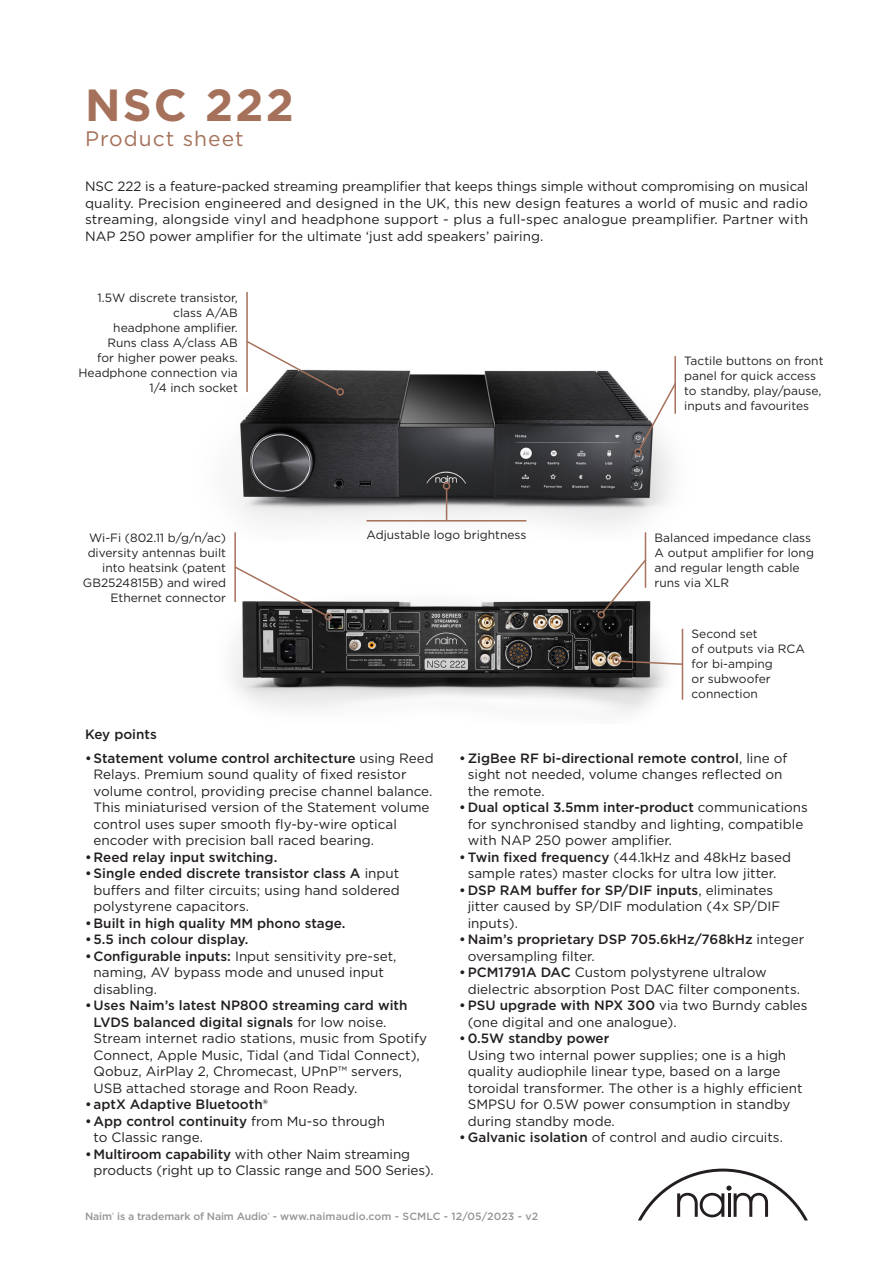
<style>
.page{position:relative;width:893px;height:1263px;background:#fff}
.page>*{position:absolute;margin:0;border:0;box-sizing:border-box;transform-origin:0 0}
.t1{font:700 45px "Gotham";letter-spacing:.05em;color:#a5715a}
.t2{font:21px "Gotham";letter-spacing:.05em;color:#a5715a}
.t3{font:13.5px/16.5px "Gotham";color:#231f20}
.t4{font:500 13.5px/16.5px "Gotham";color:#231f20}
.t5{font:12px/15px "Gotham";color:#231f20}
.t6{font:500 10.5px "Gotham";letter-spacing:-.01em;color:#939598}
.s1{font-weight:500}
.s2{font-weight:400}
</style>
<div class="page">
<img style="left:236px;top:370px;width:436px;height:172px">
<img style="left:232px;top:600px;width:452px;height:113px">
<hr style="left:674px;top:356px;width:2px;height:58px;background:#a5715a">
<svg style="left:637px;top:382px;width:39px;height:69px"></svg>
<div style="left:634px;top:448px;width:8px;height:8px;border:2px solid #a5715a;border-radius:50%"></div>
<hr style="left:234px;top:532px;width:2px;height:70px;background:#a5715a">
<svg style="left:234px;top:565px;width:94px;height:52px"></svg>
<div style="left:325px;top:613px;width:7px;height:7px;border:2px solid #a5715a;border-radius:50%"></div>
<hr style="left:246px;top:292px;width:2px;height:100px;background:#a5715a">
<svg style="left:246px;top:340px;width:94px;height:52px"></svg>
<div style="left:336px;top:388px;width:8px;height:8px;border:2px solid #a5715a;border-radius:50%"></div>
<hr style="left:645px;top:532px;width:1px;height:56px;background:#a5715a">
<svg style="left:601px;top:558px;width:46px;height:56px"></svg>
<div style="left:597px;top:611px;width:8px;height:7px;border:2px solid #a5715a;border-radius:50%"></div>
<hr style="left:682px;top:629px;width:1px;height:71px;background:#a5715a">
<svg style="left:617px;top:660px;width:67px;height:6px"></svg>
<div style="left:612px;top:657px;width:8px;height:8px;border:2px solid #a5715a;border-radius:50%"></div>
<hr style="left:366px;top:520px;width:160px;height:1px;background:#a5715a">
<hr style="left:446px;top:489px;width:1px;height:31px;background:#a5715a">
<div style="left:443px;top:482px;width:7px;height:8px;border:2px solid #a5715a;border-radius:50%"></div>
<svg style="left:638px;top:1168px;width:170px;height:52px"></svg>
<p class="t1" style="left:85px;top:75px;width:210px">NSC 222</p>
<p class="t2" style="left:85px;top:125px;width:160px">Product sheet</p>
<p class="t3" style="left:85px;top:178px;width:725px;text-align:justify">NSC 222 is a feature-packed streaming preamplifier that keeps things simple without compromising on musical quality. Precision engineered and designed in the UK, this new design features a world of music and radio streaming, alongside vinyl and headphone support - plus a full-spec analogue preamplifier. Partner with NAP 250 power amplifier for the ultimate ‘just add speakers’ pairing.</p>
<p class="t5" style="left:78px;top:290px;width:161px;text-align:right">1.5W discrete transistor, class A/AB<br>headphone amplifier.<br>Runs class A/class AB<br>for higher power peaks.<br>Headphone connection via<br>1/4 inch socket</p>
<p class="t5" style="left:83px;top:530px;width:145px;text-align:right">Wi-Fi (802.11 b/g/n/ac) diversity antennas built into heatsink (patent<br>GB2524815B) and wired<br>Ethernet connector</p>
<p class="t4" style="left:85px;top:726px;width:73px">Key points</p>
<p class="t5" style="left:366px;top:527px;width:161px">Adjustable logo brightness</p>
<p class="t5" style="left:684px;top:353px;width:141px">Tactile buttons on front panel for quick access to standby, play/pause, inputs and favourites</p>
<p class="t5" style="left:655px;top:530px;width:161px">Balanced impedance class<br>A output amplifier for long and regular length cable runs via XLR</p>
<p class="t5" style="left:692px;top:626px;width:115px">Second set<br>of outputs via RCA</p>
<p class="t5" style="left:692px;top:656px;width:83px">for bi-amping or subwoofer connection</p>
<p class="t3" style="left:94px;top:749px;width:342px;text-indent:-9px"><span class="s1">•Statement volume control architecture</span> using Reed Relays. Premium sound quality of fixed resistor volume control, providing precise channel balance.<br>This miniaturised version of the Statement volume control uses super smooth fly-by-wire optical encoder with precision ball raced bearing.</p>
<p class="t4" style="left:85px;top:848px;width:194px">•Reed relay input switching.</p>
<p class="t3" style="left:94px;top:865px;width:308px;text-align:justify;text-indent:-9px"><span class="s1">•Single ended discrete transistor class A</span> input buffers and filter circuits; using hand soldered polystyrene capacitors.</p>
<p class="t4" style="left:85px;top:914px;width:262px">•Built in high quality MM phono stage.</p>
<p class="t4" style="left:85px;top:931px;width:165px">•5.5 inch colour display.</p>
<p class="t3" style="left:94px;top:947px;width:304px;text-indent:-9px"><span class="s1">•Configurable inputs:</span> Input sensitivity pre-set, naming, AV bypass mode and unused input disabling.</p>
<p class="t3" style="left:94px;top:997px;width:335px;text-indent:-9px"><span class="s1">•Uses Naim’s latest NP800 streaming card with LVDS balanced digital signals</span> for low noise.<br>Stream internet radio stations, music from Spotify Connect, Apple Music, Tidal (and Tidal Connect), Qobuz, AirPlay 2, Chromecast, UPnP™ servers, USB attached storage and Roon Ready.</p>
<p class="t4" style="left:85px;top:1096px;width:184px">•aptX Adaptive Bluetooth®</p>
<p class="t3" style="left:94px;top:1112px;width:293px;text-indent:-9px"><span class="s1">•App control continuity</span> from Mu-so through to Classic range.</p>
<p class="t3" style="left:94px;top:1145px;width:342px;text-indent:-9px"><span class="s1">•Multiroom capability</span> with other Naim streaming products (right up to Classic range and 500 Series).</p>
<p class="t3" style="left:468px;top:749px;width:321px;text-indent:-9px"><span class="s1">•ZigBee RF bi-directional remote control</span>, line of sight not needed, volume changes reflected on the remote.</p>
<p class="t3" style="left:468px;top:799px;width:342px;text-indent:-9px"><span class="s1">•Dual optical 3.5mm inter-product</span> communications for synchronised standby and lighting, compatible with NAP 250 power amplifier.</p>
<p class="t3" style="left:459px;top:848px;width:333px;text-align:center"><span class="s1">•Twin fixed frequency</span> (44.1kHz and 48kHz based sample rates) master clocks for ultra low jitter.</p>
<p class="t3" style="left:468px;top:881px;width:314px;text-indent:-9px"><span class="s1">•DSP RAM buffer for SP/DIF inputs</span>, eliminates jitter caused by SP/DIF modulation (4x SP/DIF inputs).</p>
<p class="t4" style="left:468px;top:931px;width:338px;text-indent:-9px">•Naim’s proprietary DSP 705.6kHz/768kHz <span class="s2">integer oversampling filter.</span></p>
<p class="t3" style="left:468px;top:964px;width:334px;text-indent:-9px"><span class="s1">•PCM1791A DAC</span> Custom polystyrene ultralow dielectric absorption Post DAC filter components.</p>
<p class="t3" style="left:468px;top:997px;width:341px;text-indent:-9px"><span class="s1">•PSU upgrade with NPX 300</span> via two Burndy cables (one digital and one analogue).</p>
<p class="t3" style="left:468px;top:1030px;width:336px;text-indent:-9px"><span class="s1">•0.5W standby power<br></span>Using two internal power supplies; one is a high quality audiophile linear type, based on a large toroidal transformer. The other is a highly efficient SMPSU for 0.5W power consumption in standby during standby mode.</p>
<p class="t3" style="left:459px;top:1129px;width:325px"><span class="s1">•Galvanic isolation</span> of control and audio circuits.</p>
<p class="t6" style="left:85px;top:1210px;width:455px">Naim<sup>®</sup> is a trademark of Naim Audio<sup>®</sup> - www.naimaudio.com - SCMLC - 12/05/2023 - v2</p>
</div>
